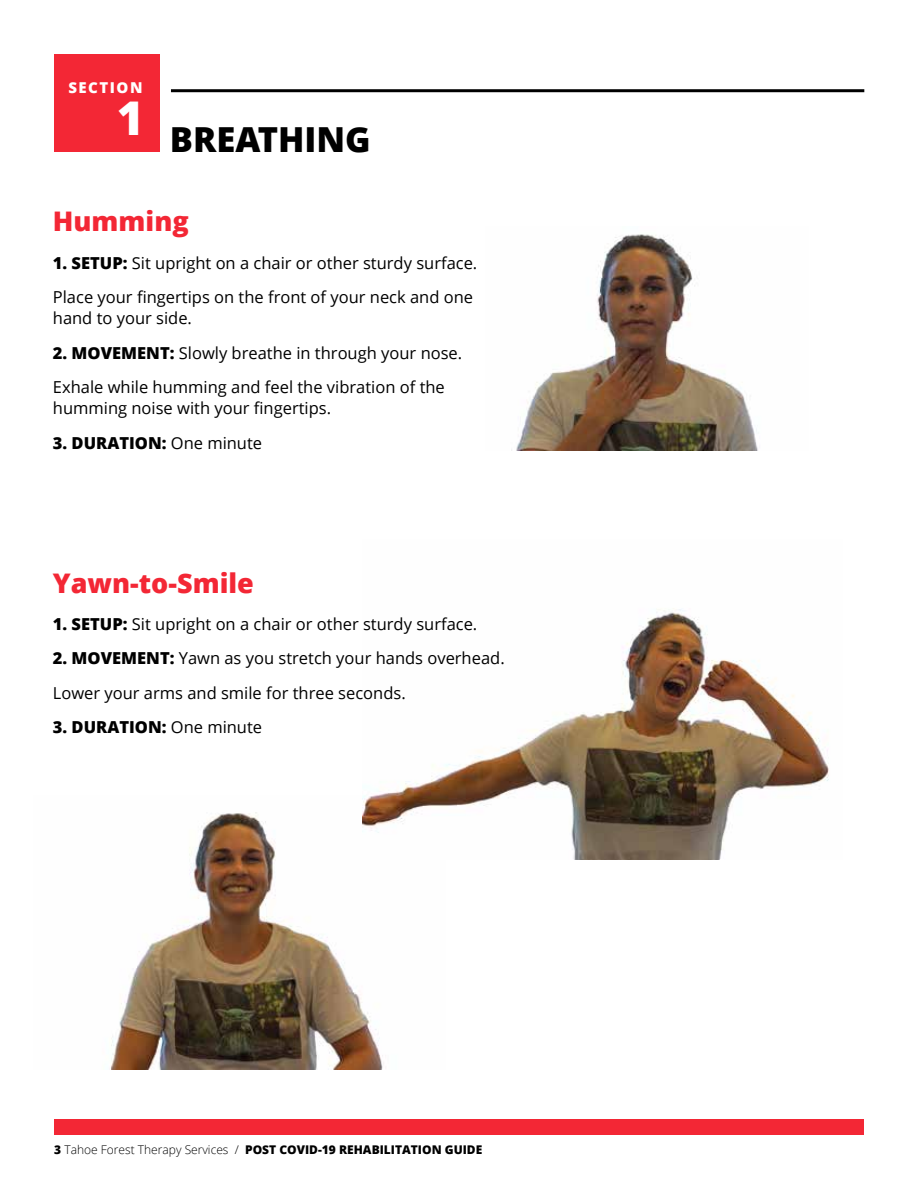
<style>
.page{position:relative;width:918px;height:1188px;background:#fff}
.page>*{position:absolute;margin:0;border:0;box-sizing:border-box;transform-origin:0 0}
.t1{font:800 46.5px "Open Sans";color:#fff}
.t2{font:800 34.5px "Open Sans";color:#000}
.t3{font:800 27px "Open Sans";color:#f32735}
.t4{font:16.5px/34.5px "Open Sans";color:#000}
.t5{font:800 16.5px "Open Sans";color:#000}
.t6{font:800 15px "Open Sans";letter-spacing:.1em;color:#fff}
.t7{font:800 12px "Open Sans";color:#000}
.s1{font-weight:800}
.s2{font-weight:400}
.s3{font-weight:300}
</style>
<div class="page">
<img style="left:511px;top:234px;width:247px;height:217px">
<img style="left:110px;top:797px;width:274px;height:273px">
<img style="left:363px;top:609px;width:466px;height:250px">
<div style="left:54px;top:1119px;width:810px;height:15px;background:#f32735"></div>
<hr style="left:171px;top:89px;width:693px;height:3px;background:#000">
<div style="left:54px;top:54px;width:106px;height:97px;background:#f32735"></div>
<p class="t6" style="left:68px;top:76px;width:76px">SECTION</p>
<h1 class="t1" style="left:117px;top:83px;width:29px">1</h1>
<h2 class="t2" style="left:170px;top:113px;width:202px">BREATHING</h2>
<h3 class="t3" style="left:53px;top:201px;width:137px">Humming</h3>
<p class="t4" style="left:53px;top:245px;width:426px"><span class="s1">1. SETUP:</span> Sit upright on a chair or other sturdy surface.<br>Place your fingertips on the front of your neck and one</p>
<p class="t4" style="left:53px;top:301px;width:141px">hand to your side.</p>
<p class="t4" style="left:53px;top:335px;width:411px"><span class="s1">2. MOVEMENT:</span> Slowly breathe in through your nose.<br>Exhale while humming and feel the vibration of the</p>
<p class="t4" style="left:53px;top:391px;width:280px">humming noise with your fingertips.</p>
<p class="t5" style="left:53px;top:430px;width:211px">3. DURATION: <span class="s2">One minute</span></p>
<h3 class="t3" style="left:53px;top:563px;width:202px">Yawn-to-Smile</h3>
<p class="t4" style="left:53px;top:606px;width:426px"><span class="s1">1. SETUP:</span> Sit upright on a chair or other sturdy surface.</p>
<p class="t4" style="left:53px;top:640px;width:453px"><span class="s1">2. MOVEMENT:</span> Yawn as you stretch your hands overhead.<br>Lower your arms and smile for three seconds.</p>
<p class="t5" style="left:53px;top:715px;width:211px">3. DURATION: <span class="s2">One minute</span></p>
<p class="t7" style="left:54px;top:1141px;width:430px">3 <span class="s3">Tahoe Forest Therapy Services /</span> POST COVID-19 REHABILITATION GUIDE</p>
</div>
